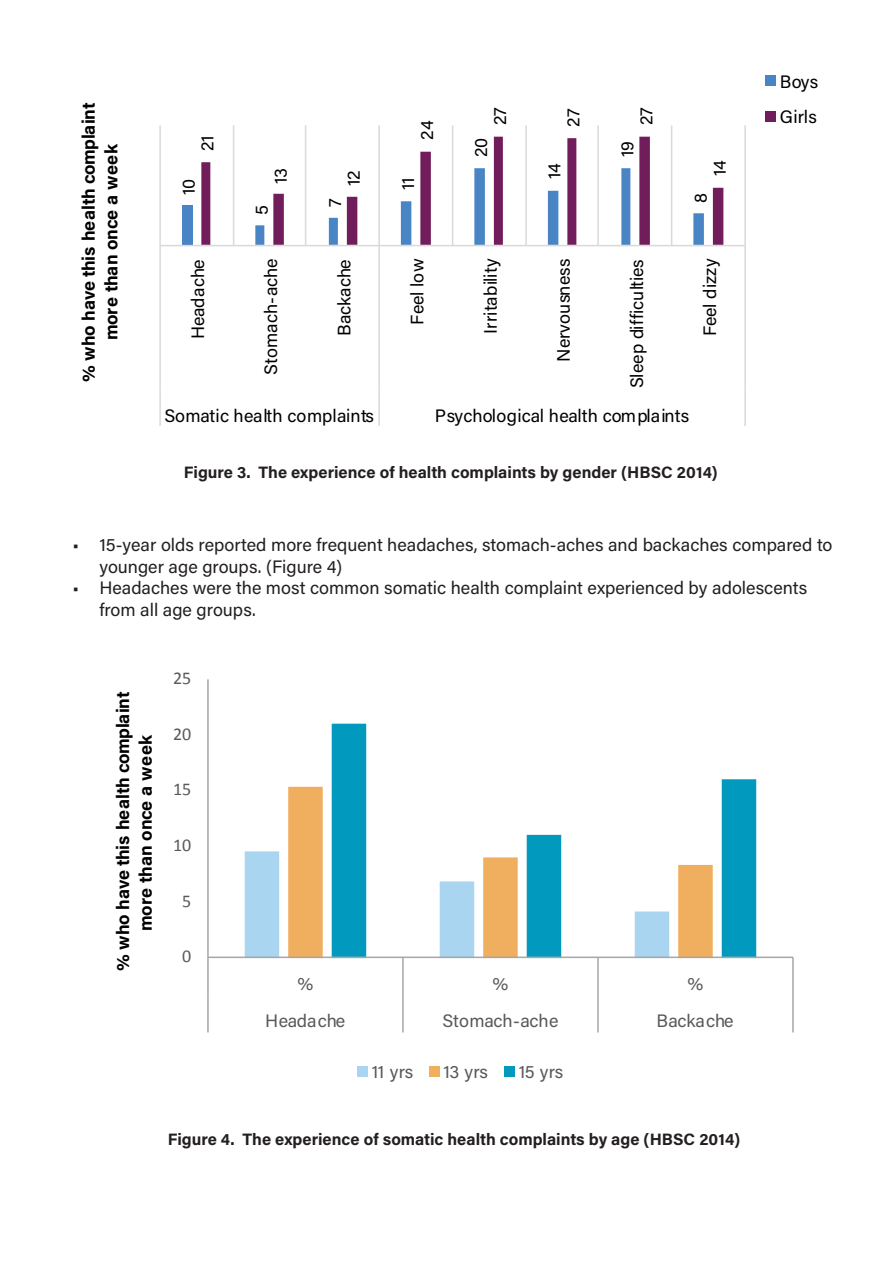
<style>
.page{position:relative;width:893px;height:1263px;background:#fff}
.page>*{position:absolute;margin:0;border:0;box-sizing:border-box;transform-origin:0 0}
.t1{font:18px/21.6px "Acumin Pro";color:#231f20}
.t2{font:18px/35.2px "Acumin Pro";letter-spacing:.015em;color:#000}
.t3{font:700 18px/22.5px "Acumin Pro";letter-spacing:-.01em;color:#000;text-align:center}
.t4{font:18px "Acumin Pro";letter-spacing:-.005em;color:#000}
.t5{font:18px "Acumin Pro";letter-spacing:-.005em;color:#595959}
.t6{font:18px "Calibri";letter-spacing:-.005em;color:#595959}
.t7{font:700 16.5px "Acumin Pro";color:#231f20}
</style>
<div class="page">
<hr style="left:159px;top:125px;width:2px;height:121px;background:#d9d9d9">
<hr style="left:233px;top:125px;width:1px;height:121px;background:#d9d9d9">
<hr style="left:305px;top:125px;width:1px;height:121px;background:#d9d9d9">
<hr style="left:378px;top:125px;width:2px;height:121px;background:#d9d9d9">
<hr style="left:452px;top:125px;width:1px;height:121px;background:#d9d9d9">
<hr style="left:525px;top:125px;width:2px;height:121px;background:#d9d9d9">
<hr style="left:597px;top:125px;width:2px;height:121px;background:#d9d9d9">
<hr style="left:671px;top:125px;width:1px;height:121px;background:#d9d9d9">
<hr style="left:744px;top:125px;width:2px;height:121px;background:#d9d9d9">
<div style="left:182px;top:206px;width:10px;height:39px;background:#4984c4"></div>
<svg style="left:201px;top:137px;width:522px;height:108px"></svg>
<hr style="left:160px;top:245px;width:585px;height:1px;background:#d9d9d9">
<hr style="left:159px;top:246px;width:2px;height:142px;background:#d9d9d9">
<hr style="left:378px;top:246px;width:2px;height:142px;background:#d9d9d9">
<hr style="left:744px;top:246px;width:2px;height:142px;background:#d9d9d9">
<hr style="left:159px;top:388px;width:2px;height:38px;background:#d9d9d9">
<hr style="left:378px;top:388px;width:2px;height:38px;background:#d9d9d9">
<hr style="left:744px;top:388px;width:2px;height:38px;background:#d9d9d9">
<div style="left:765px;top:75px;width:11px;height:11px;background:#4984c4"></div>
<div style="left:765px;top:111px;width:11px;height:11px;background:#721d5b"></div>
<div style="left:245px;top:851px;width:35px;height:105px;background:#a9d5f0"></div>
<svg style="left:288px;top:787px;width:44px;height:169px;fill:#f0ae5f"></svg>
<svg style="left:332px;top:724px;width:424px;height:232px"></svg>
<hr style="left:207px;top:679px;width:2px;height:278px;background:#a6a6a6">
<hr style="left:208px;top:956px;width:585px;height:2px;background:#a6a6a6">
<hr style="left:207px;top:957px;width:2px;height:38px;background:#a6a6a6">
<hr style="left:402px;top:957px;width:2px;height:38px;background:#a6a6a6">
<hr style="left:597px;top:957px;width:2px;height:38px;background:#a6a6a6">
<hr style="left:792px;top:957px;width:2px;height:38px;background:#a6a6a6">
<hr style="left:207px;top:995px;width:2px;height:37px;background:#a6a6a6">
<hr style="left:402px;top:995px;width:2px;height:37px;background:#a6a6a6">
<hr style="left:597px;top:995px;width:2px;height:37px;background:#a6a6a6">
<hr style="left:792px;top:995px;width:2px;height:37px;background:#a6a6a6">
<div style="left:357px;top:1066px;width:11px;height:11px;background:#a9d5f0"></div>
<div style="left:429px;top:1066px;width:11px;height:11px;background:#f0ae5f"></div>
<div style="left:504px;top:1066px;width:11px;height:11px;background:#019abe"></div>
<p class="t3" style="left:77px;top:382px;width:281px;rotate:-90deg">% who have this health complaint more than once a week</p>
<p class="t4" style="left:195px;top:151px;width:17px;rotate:-90deg">21</p>
<p class="t4" style="left:176px;top:195px;width:18px;rotate:-90deg">10</p>
<p class="t4" style="left:268px;top:184px;width:17px;rotate:-90deg">13</p>
<p class="t4" style="left:341px;top:185px;width:17px;rotate:-90deg">12</p>
<p class="t4" style="left:249px;top:215px;width:11px;rotate:-90deg">5</p>
<p class="t4" style="left:322px;top:207px;width:10px;rotate:-90deg">7</p>
<p class="t4" style="left:414px;top:139px;width:20px;rotate:-90deg">24</p>
<p class="t4" style="left:395px;top:190px;width:14px;rotate:-90deg">11</p>
<p class="t4" style="left:487px;top:125px;width:19px;rotate:-90deg">27</p>
<p class="t4" style="left:561px;top:126px;width:19px;rotate:-90deg">27</p>
<p class="t4" style="left:634px;top:125px;width:19px;rotate:-90deg">27</p>
<p class="t4" style="left:469px;top:157px;width:21px;rotate:-90deg">20</p>
<p class="t4" style="left:542px;top:179px;width:17px;rotate:-90deg">14</p>
<p class="t4" style="left:615px;top:157px;width:17px;rotate:-90deg">19</p>
<p class="t4" style="left:707px;top:176px;width:17px;rotate:-90deg">14</p>
<p class="t4" style="left:688px;top:203px;width:11px;rotate:-90deg">8</p>
<p class="t4" style="left:185px;top:339px;width:82px;rotate:-90deg">Headache</p>
<p class="t4" style="left:259px;top:375px;width:118px;rotate:-90deg">Stomach-ache</p>
<p class="t4" style="left:332px;top:336px;width:79px;rotate:-90deg">Backache</p>
<p class="t4" style="left:405px;top:325px;width:68px;rotate:-90deg">Feel low</p>
<p class="t2" style="left:472px;top:334px;width:76px;rotate:-90deg">Irritability</p>
<p class="t4" style="left:551px;top:362px;width:105px;rotate:-90deg">Nervousness</p>
<p class="t2" style="left:618px;top:388px;width:130px;rotate:-90deg">Sleep difficulties</p>
<p class="t4" style="left:697px;top:336px;width:79px;rotate:-90deg">Feel dizzy</p>
<p class="t2" style="left:164px;top:397px;width:211px">Somatic health complaints</p>
<p class="t2" style="left:435px;top:397px;width:256px">Psychological health complaints</p>
<p class="t7" style="left:184px;top:460px;width:535px">Figure 3. The experience of health complaints by gender (HBSC 2014)</p>
<p class="t2" style="left:780px;top:63px;width:40px">Boys<br>Girls</p>
<p class="t1" style="left:99px;top:533px;width:735px;text-indent:-27px">• 15-year olds reported more frequent headaches, stomach-aches and backaches compared to younger age groups. (Figure 4)</p>
<p class="t1" style="left:99px;top:576px;width:709px;text-indent:-27px">• Headaches were the most common somatic health complaint experienced by adolescents from all age groups.</p>
<p class="t3" style="left:111px;top:971px;width:281px;rotate:-90deg">% who have this health complaint more than once a week</p>
<p class="t6" style="left:173px;top:667px;width:20px">25</p>
<p class="t6" style="left:173px;top:722px;width:20px">20</p>
<p class="t6" style="left:173px;top:778px;width:20px">15</p>
<p class="t6" style="left:173px;top:834px;width:20px">10</p>
<p class="t6" style="left:182px;top:889px;width:11px">5</p>
<p class="t6" style="left:182px;top:945px;width:11px">0</p>
<p class="t5" style="left:298px;top:971px;width:17px">%</p>
<p class="t5" style="left:492px;top:971px;width:17px">%</p>
<p class="t5" style="left:687px;top:971px;width:17px">%</p>
<p class="t5" style="left:265px;top:1009px;width:81px">Headache</p>
<p class="t5" style="left:443px;top:1009px;width:117px">Stomach-ache</p>
<p class="t5" style="left:656px;top:1009px;width:78px">Backache</p>
<p class="t5" style="left:372px;top:1059px;width:43px">11 yrs</p>
<p class="t5" style="left:444px;top:1059px;width:46px">13 yrs</p>
<p class="t5" style="left:519px;top:1059px;width:46px">15 yrs</p>
<p class="t7" style="left:168px;top:1127px;width:574px">Figure 4. The experience of somatic health complaints by age (HBSC 2014)</p>
</div>
